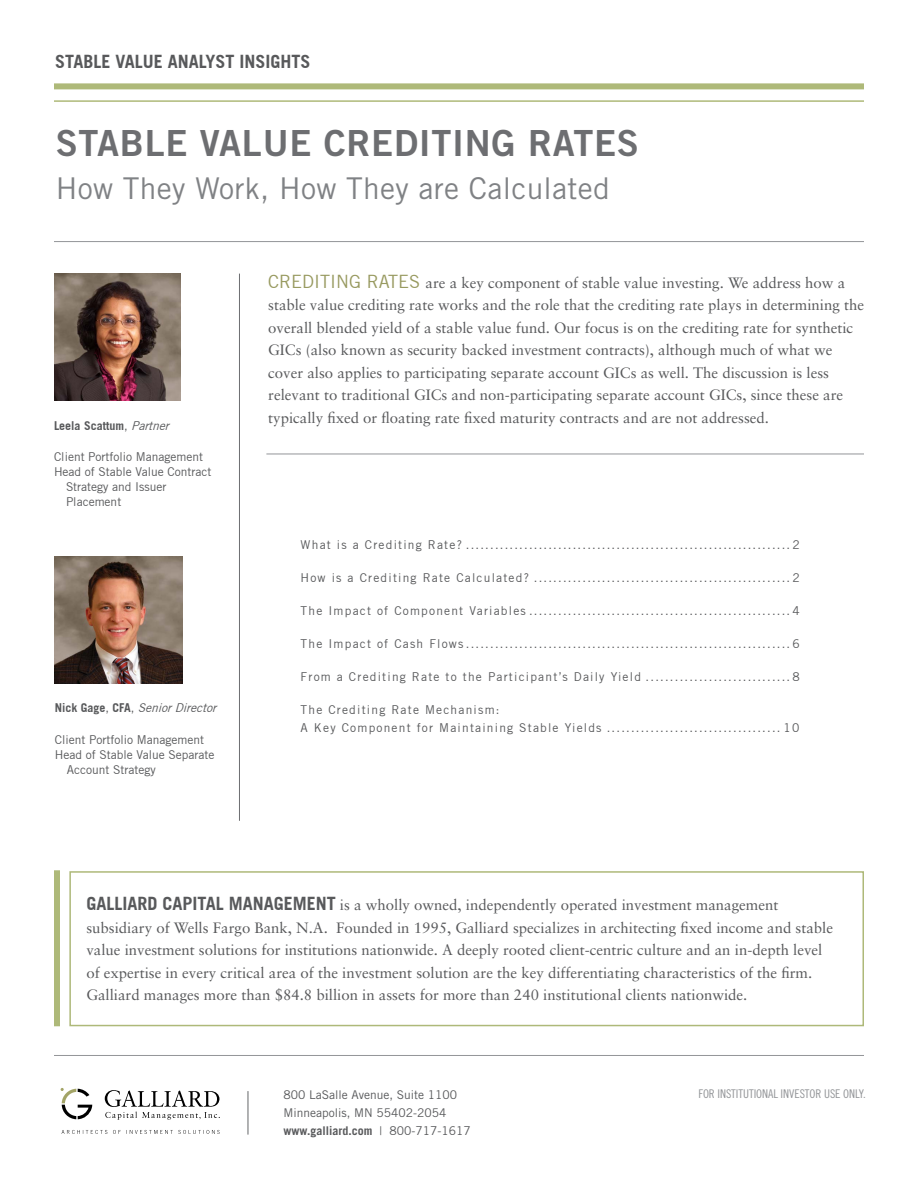
<style>
.page{position:relative;width:918px;height:1188px;background:#fff}
.page>*{position:absolute;margin:0;border:0;box-sizing:border-box;transform-origin:0 0}
.t1{font:36px "Trade Gothic LT Std Bd 2";letter-spacing:.02em;color:#6d6e71}
.t2{font:30px "Trade Gothic LT Std";letter-spacing:.01em;color:#808285}
.t3{font:700 18px "Trade Gothic";color:#58595b}
.t4{font:15px/22.5px "Sabon";color:#58595b}
.t5{font:12px/18px "Trade Gothic";letter-spacing:.1em;color:#58595b}
.t6{font:12px/18px "Trade Gothic LT Std";color:#58595b}
.t7{font:12px/15px "Trade Gothic";color:#58595b}
.t8{font:12px "Trade Gothic LT Std Cn 18";letter-spacing:-.005em;color:#939598}
.t9{font:italic 12px "Trade Gothic";color:#58595b}
.t10{font:700 12px "Trade Gothic";color:#58595b}
.s1{font-weight:400}
.s2{font-weight:400;font-style:italic}
.s3{font-weight:700;font-style:normal}
.s4{font-style:normal}
.s5{font-family:"Trade Gothic";font-size:18px;color:#989a60}
.s6{font-family:"Trade Gothic";font-weight:700;font-size:18px}
.s7{font-weight:700}
.s8{font-family:"Trade Gothic"}
</style>
<div class="page">
<hr style="left:248px;top:1091px;width:1px;height:44px;background:#656669">
<hr style="left:239px;top:274px;width:1px;height:547px;background:#6d6e71">
<svg style="left:61px;top:1088px;width:159px;height:46px"></svg>
<img style="left:54px;top:274px;width:127px;height:127px">
<img style="left:55px;top:556px;width:127px;height:127px">
<hr style="left:54px;top:1055px;width:810px;height:1px;background:#939598">
<hr style="left:54px;top:241px;width:810px;height:1px;background:#939598">
<hr style="left:266px;top:454px;width:598px;height:1px;background:#939598">
<div style="left:54px;top:870px;width:6px;height:156px;background:#aeb979"></div>
<div style="left:54px;top:83px;width:810px;height:6px;background:#aeb979"></div>
<hr style="left:54px;top:100px;width:810px;height:2px;background:#aeb979">
<div style="left:69px;top:871px;width:795px;height:155px;border:2px solid #aeb979"></div>
<p class="t3" style="left:55px;top:51px;width:124px">STABLE VALUE ANAL</p>
<p class="t3" style="left:206px;top:51px;width:43px">YST INSIG</p>
<p class="t3" style="left:281px;top:51px;width:21px">HTS</p>
<h1 class="t1" style="left:56px;top:120px;width:581px">STABLE VALUE CREDITING RATES</h1>
<h2 class="t2" style="left:56px;top:170px;width:556px">How They Work, How They are Calculated</h2>
<p class="t10" style="left:54px;top:418px;width:120px">LEELA SCATTUM<span class="s1">,</span> <span class="s2">Partner</span></p>
<p class="t5" style="left:54px;top:448px;width:151px">Client Portfolio Management</p>
<p class="t5" style="left:54px;top:463px;width:159px">Head of Stable Value Contract</p>
<p class="t5" style="left:54px;top:478px;width:114px">Strategy and I ssuer</p>
<p class="t5" style="left:66px;top:493px;width:57px">Placement</p>
<p class="t9" style="left:55px;top:701px;width:166px"><span class="s3">NICK GAGE</span><span class="s4">,</span> <span class="s3">CFA</span><span class="s4">,</span> SeniorDirector</p>
<p class="t7" style="left:55px;top:732px;width:161px">Client Portfolio Management<br>Head of Stable Value Separate<br>Account Strategy</p>
<p class="t4" style="left:268px;top:271px;width:597px"><span class="s5">Crediting R ates</span> are a key component of stable value investing. We address how a stable value crediting rate works and the role that the crediting rate plays in determining the overall blended yield of a stable value fund. Our focus is on the crediting rate for synthetic GICs (also known as security backed investment contracts), although much of what we cover also applies to participating separate account GICs as well. The discussion is less relevant to traditional GICs and non-participating separate account GICs, since these are typically fixed or floating rate fixed maturity contracts and are not addressed.</p>
<p class="t5" style="left:301px;top:535px;width:501px">What is a Crediting Rate? ...................................................................2</p>
<p class="t5" style="left:301px;top:568px;width:501px">How is a Crediting Rate Calculated? .....................................................2</p>
<p class="t5" style="left:301px;top:601px;width:501px">The Impact of Component Variables ......................................................4</p>
<p class="t5" style="left:301px;top:634px;width:501px">The Impact of Cash Flows...................................................................6</p>
<p class="t5" style="left:301px;top:667px;width:501px">From a Crediting Rate to the Participant’s Daily Yield ..............................8</p>
<p class="t5" style="left:301px;top:700px;width:500px">The Crediting Rate Mechanism:<br>A Key Component for Maintaining Stable Yields .................................... 10</p>
<p class="t4" style="left:86px;top:894px;width:748px"><span class="s6">GALLIARD CAPITAL MANAGEMENT</span> is a wholly owned, independently operated investment management subsidiary of Wells Fargo Bank, N.A. Founded in 1995, Galliard specializes in architecting fixed income and stable value investment solutions for institutions nationwide. A deeply rooted client-centric culture and an in-depth level of expertise in every critical area of the investment solution are the key differentiating characteristics of the firm.<br>Galliard manages more than $84.8 billion in assets for more than 240 institutional clients nationwide.</p>
<p class="t6" style="left:284px;top:1085px;width:189px">800 LaSalle Avenue, Suite 1100<br>Minneapolis, MN 55402-2054 <span class="s7">www.galliard.com</span> | <span class="s8">800-717-1617</span></p>
<p class="t8" style="left:698px;top:1087px;width:169px">FOR INSTITUTIONAL INVESTOR USE ONLY.</p>
</div>
